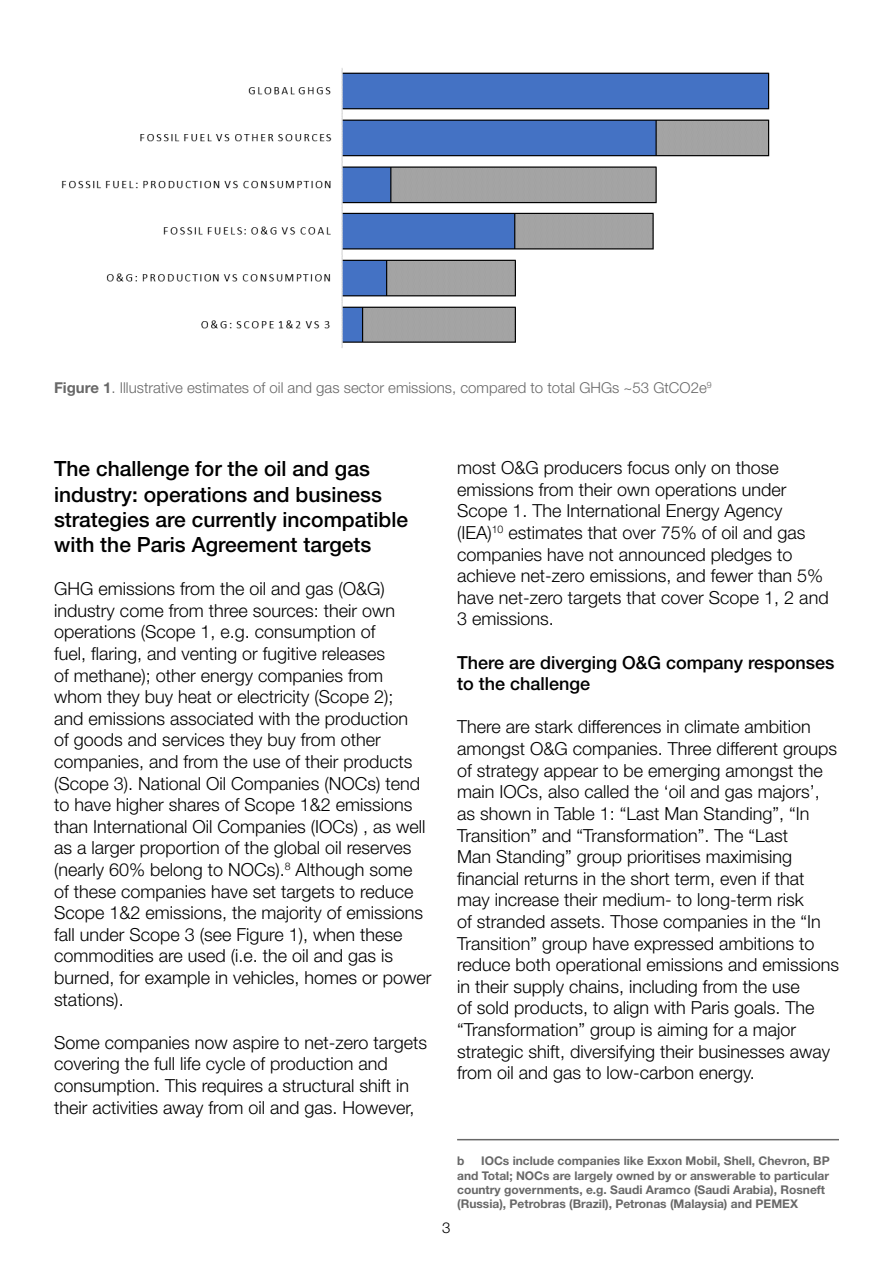
<style>
.page{position:relative;width:893px;height:1263px;background:#fff}
.page>*{position:absolute;margin:0;border:0;box-sizing:border-box;transform-origin:0 0}
.t1{font:500 21px/25.2px "Helvetica Neue LT Std";color:#000}
.t2{font:300 18px/21.6px "Helvetica Neue LT Std";color:#000}
.t3{font:500 18px/21.6px "Helvetica Neue LT Std";color:#000}
.t4{font:300 15px "Helvetica Neue LT Std";color:#686868}
.t5{font:300 15px "Helvetica Neue LT Std";color:#000}
.t6{font:700 12px/14.4px "Helvetica Neue LT Std";color:#686868}
.s1{font-weight:700}
</style>
<div class="page">
<img style="left:61px;top:68px;width:709px;height:280px">
<hr style="left:457px;top:1139px;width:382px;height:1px;background:#686868">
<p class="t4" style="left:54px;top:379px;width:659px"><span class="s1">Figure 1</span>. Illustrative estimates of oil and gas sector emissions, compared to total GHGs ~53 GtCO2e<sup>9</sup></p>
<p class="t1" style="left:54px;top:456px;width:356px">The challenge for the oil and gas industry: operations and business strategies are currently incompatible with the Paris Agreement targets</p>
<p class="t2" style="left:54px;top:578px;width:379px">GHG emissions from the oil and gas (O&amp;G) industry come from three sources: their own operations (Scope 1, e.g. consumption of<br>fuel, flaring, and venting or fugitive releases<br>of methane); other energy companies from whom they buy heat or electricity (Scope 2);<br>and emissions associated with the production<br>of goods and services they buy from other companies, and from the use of their products (Scope 3). National Oil Companies (NOCs) tend to have higher shares of Scope 1&amp;2 emissions than International Oil Companies (IOCs) , as well as a larger proportion of the global oil reserves (nearly 60% belong to NOCs).<sup>8</sup> Although some of these companies have set targets to reduce Scope 1&amp;2 emissions, the majority of emissions fall under Scope 3 (see Figure 1), when these commodities are used (i.e. the oil and gas is burned, for example in vehicles, homes or power stations).</p>
<p class="t2" style="left:54px;top:1031px;width:375px">Some companies now aspire to net-zero targets covering the full life cycle of production and consumption. This requires a structural shift in their activities away from oil and gas. However,</p>
<p class="t2" style="left:457px;top:457px;width:373px">most O&amp;G producers focus only on those emissions from their own operations under Scope 1. The International Energy Agency (IEA)<sup>10</sup> estimates that over 75% of oil and gas companies have not announced pledges to achieve net-zero emissions, and fewer than 5% have net-zero targets that cover Scope 1, 2 and 3 emissions.</p>
<p class="t3" style="left:457px;top:651px;width:379px">There are diverging O&amp;G company responses to the challenge</p>
<p class="t2" style="left:457px;top:716px;width:383px">There are stark differences in climate ambition amongst O&amp;G companies. Three different groups of strategy appear to be emerging amongst the main IOCs, also called the ‘oil and gas majors’, as shown in Table 1: “Last Man Standing”, “In Transition” and “Transformation”. The “Last<br>Man Standing” group prioritises maximising financial returns in the short term, even if that may increase their medium- to long-term risk<br>of stranded assets. Those companies in the “In Transition” group have expressed ambitions to reduce both operational emissions and emissions in their supply chains, including from the use<br>of sold products, to align with Paris goals. The “Transformation” group is aiming for a major strategic shift, diversifying their businesses away from oil and gas to low-carbon energy.</p>
<p class="t6" style="left:457px;top:1153px;width:374px;text-indent:24px">IOCs include companies like Exxon Mobil, Shell, Chevron, BP and Total; NOCs are largely owned by or answerable to particular country governments, e.g. Saudi Aramco (Saudi Arabia), Rosneft (Russia), Petrobras (Brazil), Petronas (Malaysia) and PEMEX</p>
<p class="t6" style="left:457px;top:1153px;width:9px">b</p>
<p class="t5" style="left:442px;top:1219px;width:10px">3</p>
</div>
